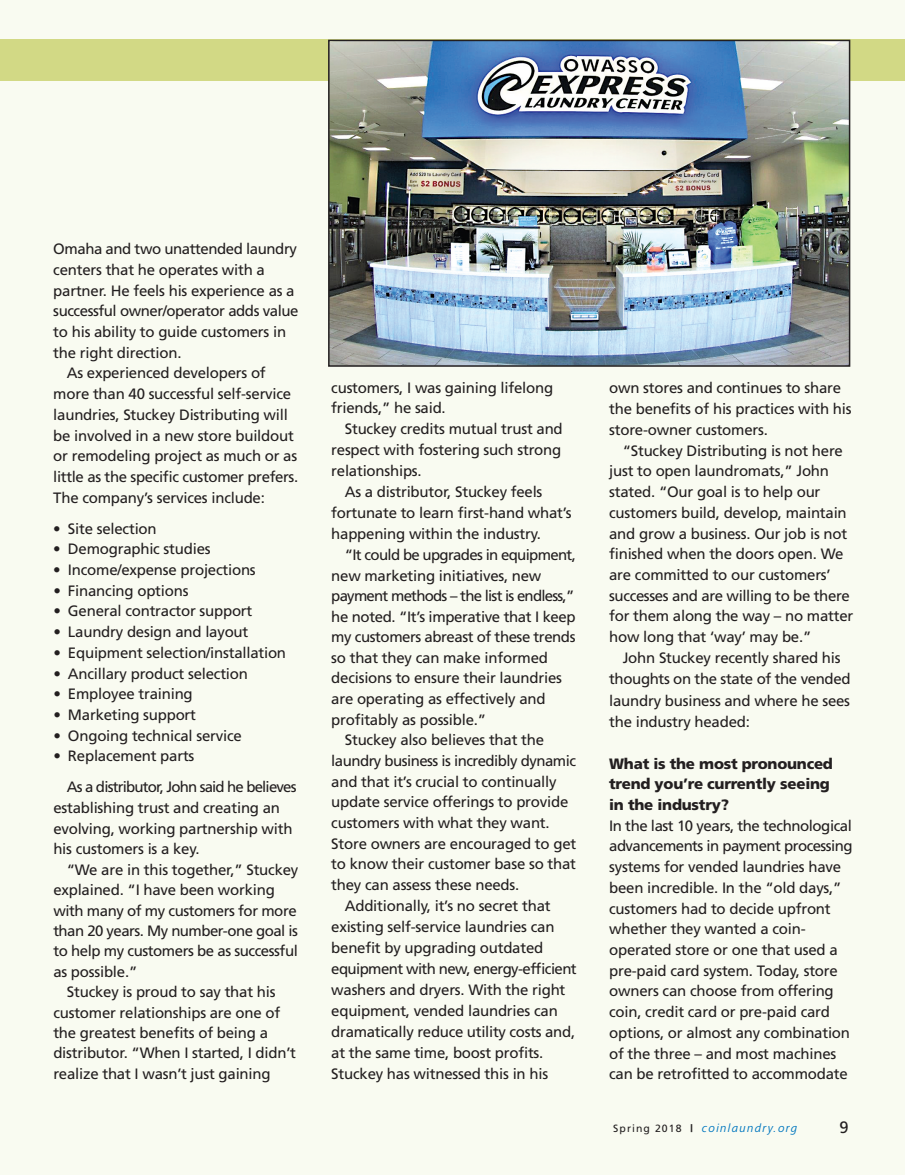
<style>
.page{position:relative;width:905px;height:1175px;background:#fff}
.page>*{position:absolute;margin:0;border:0;box-sizing:border-box;transform-origin:0 0}
.t1{font:16.5px "Frutiger";color:#231f20}
.t2{font:15px/20.7px "Frutiger";letter-spacing:-.015em;color:#231f20}
.t3{font:15px "Frutiger";letter-spacing:-.035em;color:#231f20}
.t4{font:900 15px/20.7px "Frutiger";letter-spacing:-.015em;color:#231f20}
.t5{font:15px/30.9px "Frutiger";letter-spacing:-.055em;color:#231f20}
.t6{font:15px "Frutiger";letter-spacing:-.05em;color:#231f20}
.t7{font:15px "Frutiger";letter-spacing:-.04em;color:#231f20}
.t8{font:15px "Frutiger";letter-spacing:-.045em;color:#231f20}
.t9{font:italic 12px "Frutiger Next Pro";letter-spacing:.1em;color:#0076be}
.s1{font-family:"Frutiger";font-style:normal;font-size:10.5px;color:#231f20}
.s2{font-family:"Frutiger";font-weight:900;font-style:normal;font-size:10.5px;color:#231f20}
</style>
<div class="page">
<div style="left:0;top:0;width:904px;height:1174px;background:#f9fbf1"></div>
<div style="left:0;top:40px;width:904px;height:41px;background:#d2d985"></div>
<img style="left:331px;top:43px;width:516px;height:321px">
<div style="left:328px;top:40px;width:522px;height:327px;border:2px solid #231f20"></div>
<p class="t2" style="left:53px;top:240px;width:245px">Omaha and two unattended laundry</p>
<p class="t2" style="left:53px;top:260px;width:213px">centers that he operates with a</p>
<p class="t2" style="left:53px;top:281px;width:243px">partner. He feels his experience as a</p>
<p class="t2" style="left:53px;top:302px;width:247px">successful owner/operator adds value</p>
<p class="t2" style="left:53px;top:322px;width:234px">to his ability to guide customers in</p>
<p class="t2" style="left:53px;top:343px;width:130px">the right direction.</p>
<p class="t2" style="left:67px;top:364px;width:200px">As experienced developers of</p>
<p class="t2" style="left:53px;top:385px;width:239px">more than 40 successful self-service</p>
<p class="t2" style="left:53px;top:405px;width:236px">laundries, Stuckey Distributing will</p>
<p class="t2" style="left:53px;top:426px;width:242px">be involved in a new store buildout</p>
<p class="t2" style="left:53px;top:447px;width:245px">or remodeling project as much or as</p>
<p class="t2" style="left:53px;top:467px;width:246px">little as the specific customer prefers.</p>
<p class="t2" style="left:53px;top:488px;width:213px">The company’s services include:</p>
<p class="t2" style="left:53px;top:519px;width:105px">• Site selection</p>
<p class="t2" style="left:53px;top:540px;width:159px">• Demographic studies</p>
<p class="t2" style="left:53px;top:560px;width:204px">• Income/expense projections</p>
<p class="t2" style="left:53px;top:581px;width:137px">• Financing options</p>
<p class="t2" style="left:53px;top:602px;width:200px">• General contractor support</p>
<p class="t2" style="left:53px;top:622px;width:196px">• Laundry design and layout</p>
<p class="t2" style="left:53px;top:643px;width:234px">• Equipment selection/installation</p>
<p class="t2" style="left:53px;top:664px;width:196px">• Ancillary product selection</p>
<p class="t2" style="left:53px;top:685px;width:141px">• Employee training</p>
<p class="t2" style="left:53px;top:705px;width:144px">• Marketing support</p>
<p class="t2" style="left:53px;top:726px;width:190px">• Ongoing technical service</p>
<p class="t5" style="left:67px;top:742px;width:231px;text-indent:-14px">• Replacement parts<br>As a distributor, John said he believes</p>
<p class="t2" style="left:53px;top:798px;width:241px">establishing trust and creating an evolving, working partnership with his customers is a key.</p>
<p class="t2" style="left:67px;top:860px;width:233px">“We are in this together,” Stuckey</p>
<p class="t2" style="left:53px;top:880px;width:223px">explained. “I have been working</p>
<p class="t2" style="left:53px;top:901px;width:245px">with many of my customers for more</p>
<p class="t3" style="left:53px;top:924px;width:246px">than 20 years. My number-one goal is</p>
<p class="t2" style="left:53px;top:942px;width:246px">to help my customers be as successful</p>
<p class="t2" style="left:53px;top:962px;width:85px">as possible.”</p>
<p class="t2" style="left:67px;top:982px;width:210px">Stuckey is proud to say that his</p>
<p class="t2" style="left:53px;top:1003px;width:228px">customer relationships are one of</p>
<p class="t2" style="left:53px;top:1023px;width:216px">the greatest benefits of being a</p>
<p class="t2" style="left:53px;top:1044px;width:244px">distributor. “When I started, I didn’t</p>
<p class="t2" style="left:53px;top:1064px;width:219px">realize that I wasn’t just gaining</p>
<p class="t2" style="left:331px;top:379px;width:223px">customers, I was gaining lifelong friends,” he said.</p>
<p class="t2" style="left:331px;top:420px;width:233px;text-align:justify;text-indent:14px">Stuckey credits mutual trust and respect with fostering such strong relationships.</p>
<p class="t2" style="left:331px;top:483px;width:242px;text-indent:14px">As a distributor, Stuckey feels fortunate to learn first-hand what’s happening within the industry.</p>
<p class="t8" style="left:345px;top:549px;width:233px">“It could be upgrades in equipment,</p>
<p class="t2" style="left:331px;top:566px;width:212px">new marketing initiatives, new</p>
<p class="t6" style="left:331px;top:590px;width:245px">payment methods – the list is endless,”</p>
<p class="t2" style="left:331px;top:607px;width:246px">he noted. “It’s imperative that I keep</p>
<p class="t2" style="left:331px;top:628px;width:246px">my customers abreast of these trends</p>
<p class="t2" style="left:331px;top:648px;width:218px">so that they can make informed</p>
<p class="t2" style="left:331px;top:669px;width:232px">decisions to ensure their laundries</p>
<p class="t2" style="left:331px;top:689px;width:216px">are operating as effectively and</p>
<p class="t2" style="left:331px;top:710px;width:156px">profitably as possible.”</p>
<p class="t2" style="left:345px;top:731px;width:201px">Stuckey also believes that the</p>
<p class="t3" style="left:331px;top:754px;width:246px">laundry business is incredibly dynamic</p>
<p class="t2" style="left:331px;top:772px;width:227px">and that it’s crucial to continually</p>
<p class="t2" style="left:331px;top:793px;width:238px">update service offerings to provide</p>
<p class="t2" style="left:331px;top:813px;width:220px">customers with what they want.</p>
<p class="t2" style="left:331px;top:834px;width:246px">Store owners are encouraged to get</p>
<p class="t2" style="left:331px;top:855px;width:246px">to know their customer base so that</p>
<p class="t2" style="left:331px;top:875px;width:189px">they can assess these needs.</p>
<p class="t2" style="left:345px;top:896px;width:207px">Additionally, it’s no secret that</p>
<p class="t2" style="left:331px;top:917px;width:225px">existing self-service laundries can</p>
<p class="t2" style="left:331px;top:938px;width:213px">benefit by upgrading outdated</p>
<p class="t7" style="left:331px;top:963px;width:247px">equipment with new, energy-efficient</p>
<p class="t2" style="left:331px;top:980px;width:236px">washers and dryers. With the right</p>
<p class="t2" style="left:331px;top:1001px;width:228px">equipment, vended laundries can</p>
<p class="t2" style="left:331px;top:1022px;width:245px">dramatically reduce utility costs and,</p>
<p class="t2" style="left:331px;top:1043px;width:214px">at the same time, boost profits.</p>
<p class="t2" style="left:331px;top:1064px;width:218px">Stuckey has witnessed this in his</p>
<p class="t2" style="left:609px;top:378px;width:244px">own stores and continues to share the benefits of his practices with his store-owner customers.</p>
<p class="t2" style="left:609px;top:441px;width:246px;text-indent:14px">“Stuckey Distributing is not here just to open laundromats,” John stated. “Our goal is to help our customers build, develop, maintain and grow a business. Our job is not finished when the doors open. We are committed to our customers’ successes and are willing to be there for them along the way – no matter how long that ‘way’ may be.”</p>
<p class="t2" style="left:609px;top:648px;width:243px;line-height:21.1px;text-indent:14px">John Stuckey recently shared his thoughts on the state of the vended laundry business and where he sees the industry headed:</p>
<p class="t4" style="left:609px;top:754px;width:225px">What is the most pronounced trend you’re currently seeing in the industry?</p>
<p class="t2" style="left:609px;top:816px;width:245px">In the last 10 years, the technological advancements in payment processing systems for vended laundries have been incredible. In the “old days,” customers had to decide upfront whether they wanted a coin&shy;operated store or one that used a pre-paid card system. Today, store owners can choose from offering coin, credit card or pre-paid card options, or almost any combination of the three – and most machines can be retrofitted to accommodate</p>
<p class="t9" style="left:613px;top:1124px;width:186px"><span class="s1">Spring 2018</span> <span class="s2">|</span> coinlaundry.org</p>
<p class="t1" style="left:839px;top:1120px;width:11px">9</p>
</div>
